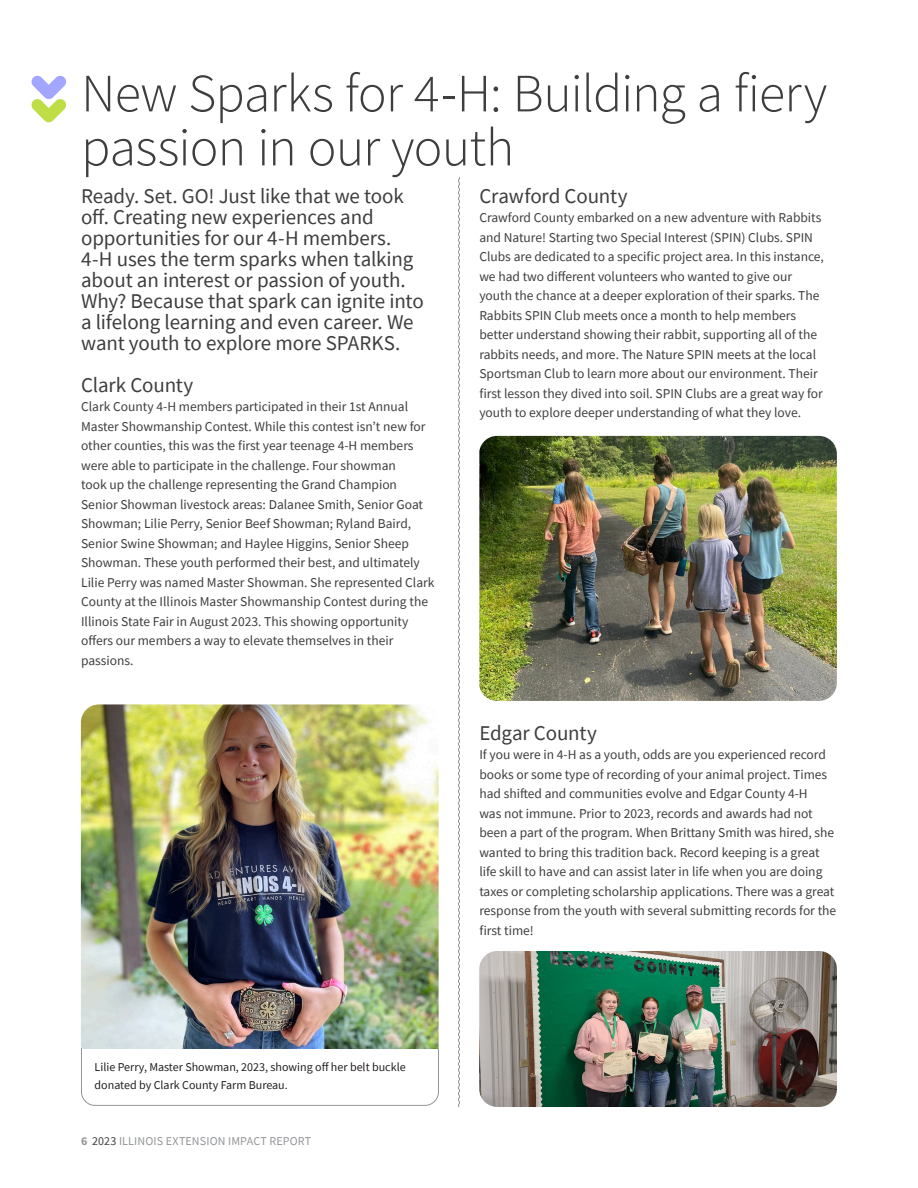
<style>
.page{position:relative;width:918px;height:1188px;background:#fff}
.page>*{position:absolute;margin:0;border:0;box-sizing:border-box;transform-origin:0 0}
.Large_Title{font:300 54px/54px "Source Sans Pro";letter-spacing:-.015em;color:#3e3e3f}
.Article_Title{font:21px/21px "Source Sans Pro";letter-spacing:-.005em;color:#3e3e3f}
.Article_Title-2{font:13.5px/19.5px "Source Sans Pro";color:#3e3e3f}
.Image_Caption{font:12px/18px "Source Sans Pro";color:#231f20}
.t1{font:12px "Source Sans Pro";letter-spacing:.01em;color:#939598}
.s1{font-weight:700}
.s2{color:#3e3e3f}
</style>
<div class="page">
<svg style="left:458px;top:75px;width:2px;height:1032px"></svg>
<div style="left:81px;top:76px;width:756px;height:101px;background:#fff"></div>
<svg style="left:31px;top:75px;width:35px;height:48px"></svg>
<img style="left:81px;top:704px;width:358px;height:344px">
<svg style="left:81px;top:1048px;width:358px;height:58px"></svg>
<img style="left:479px;top:951px;width:358px;height:156px">
<img style="left:479px;top:436px;width:358px;height:265px">
<h1 class="Large_Title" style="left:81px;top:67px;width:748px">New Sparks for 4-H: Building a fiery passion in our youth</h1>
<h2 class="Article_Title" style="left:81px;top:185px;width:344px">Ready. Set. GO! Just like that we took off. Creating new experiences and opportunities for our 4-H members.<br>4-H uses the term sparks when talking about an interest or passion of youth.<br>Why? Because that spark can ignite into a lifelong learning and even career. We want youth to explore more SPARKS.</h2>
<h2 class="Article_Title" style="left:81px;top:374px;width:114px">Clark County</h2>
<h2 class="Article_Title-2" style="left:81px;top:397px;width:355px">Clark County 4-H members participated in their 1st Annual Master Showmanship Contest. While this contest isn’t new for other counties, this was the first year teenage 4-H members were able to participate in the challenge. Four showman<br>took up the challenge representing the Grand Champion Senior Showman livestock areas: Dalanee Smith, Senior Goat Showman; Lilie Perry, Senior Beef Showman; Ryland Baird, Senior Swine Showman; and Haylee Higgins, Senior Sheep Showman. These youth performed their best, and ultimately Lilie Perry was named Master Showman. She represented Clark County at the Illinois Master Showmanship Contest during the Illinois State Fair in August 2023. This showing opportunity offers our members a way to elevate themselves in their passions.</h2>
<h2 class="Article_Title" style="left:479px;top:185px;width:150px">Crawford County</h2>
<p class="Article_Title-2" style="left:479px;top:208px;width:346px">Crawford County embarked on a new adventure with Rabbits and Nature! Starting two Special Interest (SPIN) Clubs. SPIN Clubs are dedicated to a specific project area. In this instance, we had two different volunteers who wanted to give our youth the chance at a deeper exploration of their sparks. The Rabbits SPIN Club meets once a month to help members better understand showing their rabbit, supporting all of the rabbits needs, and more. The Nature SPIN meets at the local Sportsman Club to learn more about our environment. Their first lesson they dived into soil. SPIN Clubs are a great way for youth to explore deeper understanding of what they love.</p>
<p class="Image_Caption" style="left:95px;top:1058px;width:313px">Lilie Perry, Master Showman, 2023, showing off her belt buckle donated by Clark County Farm Bureau.</p>
<p class="t1" style="left:81px;top:1133px;width:232px"><span class="s1">6</span> <span class="s2">2023</span> ILLINOIS EXTENSION IMPACT REPORT</p>
<h2 class="Article_Title" style="left:479px;top:722px;width:119px">Edgar County</h2>
<p class="Article_Title-2" style="left:479px;top:745px;width:358px">If you were in 4-H as a youth, odds are you experienced record books or some type of recording of your animal project. Times had shifted and communities evolve and Edgar County 4-H<br>was not immune. Prior to 2023, records and awards had not been a part of the program. When Brittany Smith was hired, she wanted to bring this tradition back. Record keeping is a great life skill to have and can assist later in life when you are doing taxes or completing scholarship applications. There was a great response from the youth with several submitting records for the first time!</p>
</div>
